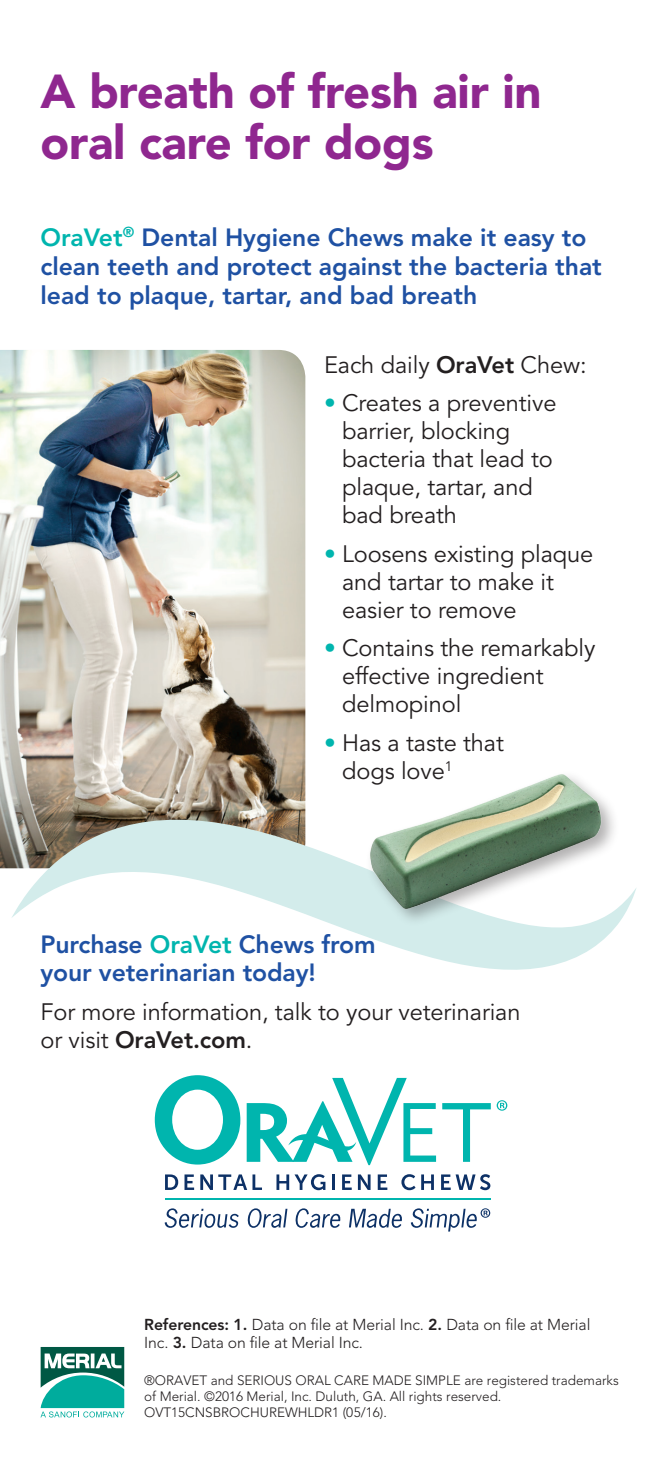
<style>
.page{position:relative;width:648px;height:1458px;background:#fff}
.page>*{position:absolute;margin:0;border:0;box-sizing:border-box;transform-origin:0 0}
.t1{font:900 47.25px/51.8px "Avenir LT Std";letter-spacing:-.005em;color:#8f278f}
.t2{font:800 24.75px/29.2px "Avenir LT Std";color:#1f51a3}
.t3{font:23.62px/28.1px "Avenir LT Std";letter-spacing:-.005em;color:#231f20}
.t4{font:300 15.75px/18px "Avenir LT Std";letter-spacing:-.005em;color:#231f20}
.t5{font:300 13.5px/15.8px "Avenir LT Std";color:#231f20}
.s1{color:#00b5ae}
.s2{font-weight:800}
</style>
<div class="page">
<svg style="left:41px;top:1347px;width:83px;height:70px"></svg>
<svg style="left:165px;top:1174px;width:13px;height:16px"></svg>
<svg style="left:185px;top:1174px;width:9px;height:16px"></svg>
<svg style="left:200px;top:1174px;width:47px;height:16px"></svg>
<svg style="left:253px;top:1174px;width:9px;height:16px"></svg>
<svg style="left:277px;top:1174px;width:12px;height:16px"></svg>
<svg style="left:295px;top:1174px;width:30px;height:16px"></svg>
<hr style="left:332px;top:1174px;width:3px;height:16px;background:#0d3166">
<svg style="left:342px;top:1174px;width:10px;height:16px"></svg>
<svg style="left:358px;top:1174px;width:13px;height:16px"></svg>
<svg style="left:378px;top:1174px;width:9px;height:16px"></svg>
<svg style="left:401px;top:1174px;width:33px;height:16px"></svg>
<svg style="left:441px;top:1174px;width:49px;height:16px"></svg>
<hr style="left:165px;top:1198px;width:326px;height:2px;background:#00b5ae">
<svg style="left:247px;top:1078px;width:189px;height:87px"></svg>
<svg style="left:497px;top:1100px;width:10px;height:11px"></svg>
<svg style="left:442px;top:1103px;width:49px;height:59px"></svg>
<svg style="left:155px;top:1075px;width:85px;height:90px"></svg>
<svg style="left:165px;top:1208px;width:74px;height:20px"></svg>
<svg style="left:247px;top:1208px;width:40px;height:20px"></svg>
<svg style="left:295px;top:1208px;width:46px;height:20px"></svg>
<svg style="left:349px;top:1209px;width:53px;height:19px"></svg>
<svg style="left:411px;top:1208px;width:79px;height:24px"></svg>
<img style="left:0;top:350px;width:305px;height:518px">
<svg style="left:11px;top:817px;width:580px;height:153px"></svg>
<img style="left:324px;top:774px;width:313px;height:175px">
<p class="t1" style="left:40px;top:65px;width:503px">A breath of fresh air in oral care for dogs</p>
<p class="t2" style="left:40px;top:222px;width:563px"><span class="s1">OraVet</span><sup>®</sup> Dental Hygiene Chews make it easy to clean teeth and protect against the bacteria that lead to plaque, tartar, and bad breath</p>
<p class="t3" style="left:324px;top:351px;width:264px">Each daily <span class="s2">OraVet</span> Chew:</p>
<p class="t3" style="left:342px;top:389px;width:216px;text-indent:-18px"><span class="s1">•</span> Creates a preventive barrier, blocking bacteria that lead to plaque, tartar, and bad breath</p>
<p class="t3" style="left:342px;top:540px;width:253px;text-indent:-18px"><span class="s1">•</span> Loosens existing plaque and tartar to make it easier to remove</p>
<p class="t3" style="left:342px;top:635px;width:255px;text-indent:-18px"><span class="s1">•</span> Contains the remarkably effective ingredient delmopinol</p>
<p class="t3" style="left:342px;top:729px;width:163px;text-indent:-18px"><span class="s1">•</span> Has a taste that dogs love<sup>1</sup></p>
<p class="t2" style="left:40px;top:931px;width:337px;line-height:28.1px">Purchase <span class="s1">OraVet</span> Chews from your veterinarian today!</p>
<p class="t3" style="left:40px;top:998px;width:482px">For more information, talk to your veterinarian or visit <span class="s2">OraVet.com</span>.</p>
<p class="t4" style="left:144px;top:1315px;width:448px"><span class="s2">References: 1.</span> Data on file at Merial Inc. <span class="s2">2.</span> Data on file at Merial<br>Inc. <span class="s2">3.</span> Data on file at Merial Inc.</p>
<p class="t5" style="left:144px;top:1373px;width:476px">®ORAVET and SERIOUS ORAL CARE MADE SIMPLE are registered trademarks of Merial. ©2016 Merial, Inc. Duluth, GA. All rights reserved.<br>OVT15CNSBROCHUREWHLDR1 (05/16).</p>
</div>
